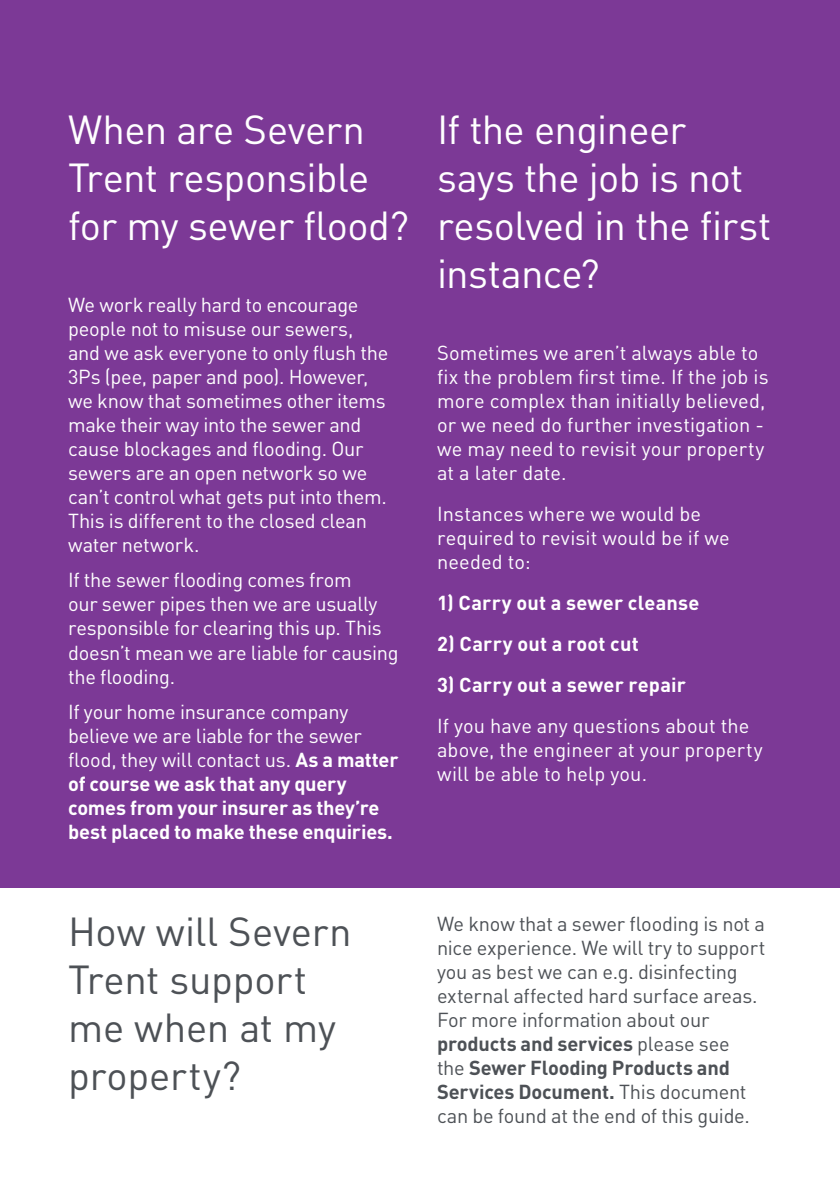
<style>
.page{position:relative;width:840px;height:1191px;background:#fff}
.page>*{position:absolute;margin:0;border:0;box-sizing:border-box;transform-origin:0 0}
.t1{font:40px/48px "DINOT";letter-spacing:-.015em;color:#fff}
.t2{font:40px/48px "DINOT";letter-spacing:-.005em;color:#4d5156}
.t3{font:20px/24px "DINOT";letter-spacing:-.005em;color:#fff}
.t4{font:20px/24px "DINOT";letter-spacing:-.015em;color:#4d5156}
.t5{font:700 20px/24px "DINOT";letter-spacing:-.005em;color:#fff}
.s1{font-weight:400}
.s2{font-weight:700}
</style>
<div class="page">
<div style="left:0;top:0;width:839px;height:887px;background:#7c3996"></div>
<h1 class="t1" style="left:68px;top:105px;width:342px">When are Severn<br>Trent responsible for my sewer flood?</h1>
<p class="t3" style="left:68px;top:292px;width:322px">We work really hard to encourage people not to misuse our sewers, and we ask everyone to only flush the<br>3Ps (pee, paper and poo). However, we know that sometimes other items make their way into the sewer and cause blockages and flooding. Our sewers are an open network so we can’t control what gets put into them.<br>This is different to the closed clean water network.</p>
<p class="t3" style="left:68px;top:568px;width:332px">If the sewer flooding comes from<br>our sewer pipes then we are usually responsible for clearing this up. This doesn’t mean we are liable for causing the flooding.</p>
<p class="t5" style="left:68px;top:699px;width:332px"><span class="s1">If your home insurance company believe we are liable for the sewer flood, they will contact us.</span> As a matter of course we ask that any query comes from your insurer as they’re best placed to make these enquiries.</p>
<h1 class="t2" style="left:68px;top:907px;width:285px">How will Severn<br>Trent support me when at my property?</h1>
<h1 class="t1" style="left:437px;top:105px;width:335px">If the engineer says the job is not resolved in the first instance?</h1>
<p class="t3" style="left:437px;top:340px;width:333px">Sometimes we aren’t always able to fix the problem first time. If the job is more complex than initially believed, or we need do further investigation - we may need to revisit your property at a later date.</p>
<p class="t3" style="left:437px;top:501px;width:294px">Instances where we would be required to revisit would be if we needed to:</p>
<p class="t5" style="left:437px;top:590px;width:264px">1) Carry out a sewer cleanse</p>
<p class="t5" style="left:437px;top:631px;width:203px">2) Carry out a root cut</p>
<p class="t5" style="left:437px;top:672px;width:250px">3) Carry out a sewer repair</p>
<p class="t3" style="left:437px;top:713px;width:327px">If you have any questions about the above, the engineer at your property will be able to help you.</p>
<p class="t4" style="left:437px;top:911px;width:329px">We know that a sewer flooding is not a nice experience. We will try to support you as best we can e.g. disinfecting external affected hard surface areas.<br>For more information about our <span class="s2">products and services</span> please see<br>the <span class="s2">Sewer Flooding Products and Services Document.</span> This document can be found at the end of this guide.</p>
</div>
